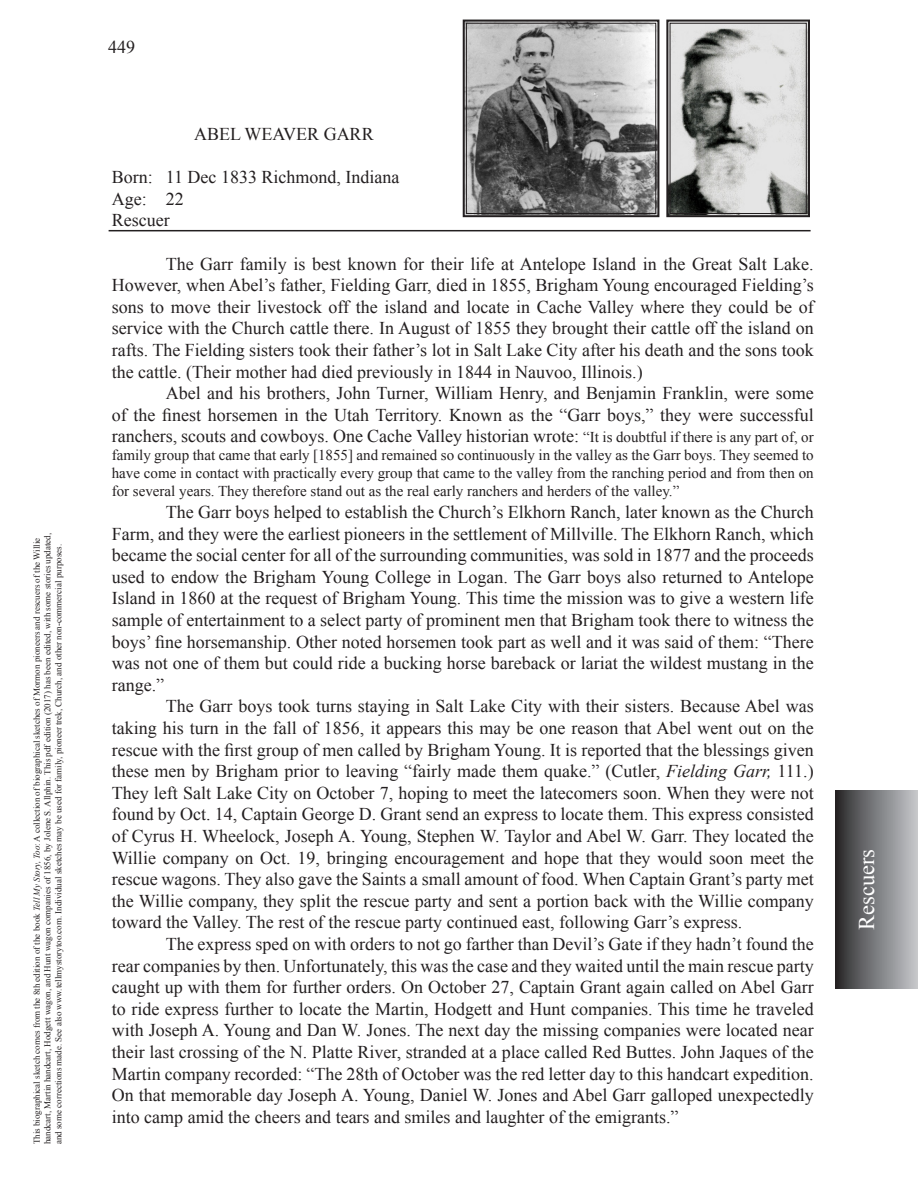
<style>
.page{position:relative;width:918px;height:1188px;background:#fff}
.page>*{position:absolute;margin:0;border:0;box-sizing:border-box;transform-origin:0 0}
.t1{font:22.5px "Times New Roman";color:#fff}
.t2{font:18px/21.6px "Times New Roman";color:#231f20;text-align:justify}
.t3{font:15px/18px "Times New Roman";color:#231f20;text-align:justify}
.t4{font:9px/10.8px "Times New Roman";color:#231f20}
.s1{font-style:italic}
.s2{font-size:15px}
</style>
<div class="page">
<div style="left:836px;top:791px;width:82px;height:197px;background:linear-gradient(to right,#2d2d2e,#c7c9cd)"></div>
<hr style="left:109px;top:230px;width:702px;height:1px;background:#231f20">
<svg style="left:462px;top:19px;width:348px;height:199px;background:#999998"></svg>
<div style="left:466px;top:23px;width:190px;height:191px;border:1px solid #231f20"></div>
<p class="t4" style="left:31px;top:1144px;width:613px;rotate:-90deg">This biographical sketch comes from the 8th edition of the book <span class="s1">Tell My Story, Too</span>: A collection of biographical sketches of Mormon pioneers and rescuers of the Willie handcart, Martin handcart, Hodgett wagon, and Hunt wagon companies of 1856, by Jolene S. Allphin. This pdf edition (2017) has been edited, with some stories updated, and some corrections made. See also www.tellmystorytoo.com. Individual sketches may be used for family, pioneer trek, Church, and other non-commercial purposes.</p>
<p class="t2" style="left:108px;top:36px;width:28px">449</p>
<p class="t2" style="left:194px;top:123px;width:181px">ABEL WEAVER GARR</p>
<p class="t2" style="left:112px;top:166px;width:289px">Born: 11 Dec 1833 Richmond, Indiana</p>
<p class="t2" style="left:112px;top:188px;width:73px">Age: 22</p>
<p class="t2" style="left:112px;top:209px;width:59px">Rescuer</p>
<p class="t2" style="left:112px;top:252px;width:704px;text-indent:54px">The Garr family is best known for their life at Antelope Island in the Great Salt Lake.<br>However, when Abel’s father, Fielding Garr, died in 1855, Brigham Young encouraged Fielding’s sons to move their livestock off the island and locate in Cache Valley where they could be of service with the Church cattle there. In August of 1855 they brought their cattle off the island on rafts. The Fielding sisters took their father’s lot in Salt Lake City after his death and the sons took the cattle. (Their mother had died previously in 1844 in Nauvoo, Illinois.)</p>
<p class="t2" style="left:112px;top:382px;width:704px;text-indent:54px">Abel and his brothers, John Turner, William Henry, and Benjamin Franklin, were some of the finest horsemen in the Utah Territory. Known as the “Garr boys,” they were successful ranchers, scouts and cowboys. One Cache Valley historian wrote: <span class="s2">“It is doubtful if there is any part of, or</span></p>
<p class="t3" style="left:112px;top:446px;width:704px">family group that came that early [1855] and remained so continuously in the valley as the Garr boys. They seemed to have come in contact with practically every group that came to the valley from the ranching period and from then on for several years. They therefore stand out as the real early ranchers and herders of the valley.”</p>
<p class="t2" style="left:112px;top:501px;width:704px;text-indent:54px">The Garr boys helped to establish the Church’s Elkhorn Ranch, later known as the Church Farm, and they were the earliest pioneers in the settlement of Millville. The Elkhorn Ranch, which became the social center for all of the surrounding communities, was sold in 1877 and the proceeds used to endow the Brigham Young College in Logan. The Garr boys also returned to Antelope Island in 1860 at the request of Brigham Young. This time the mission was to give a western life sample of entertainment to a select party of prominent men that Brigham took there to witness the boys’ fine horsemanship. Other noted horsemen took part as well and it was said of them: “There was not one of them but could ride a bucking horse bareback or lariat the wildest mustang in the range.”</p>
<p class="t2" style="left:112px;top:695px;width:704px;text-indent:54px">The Garr boys took turns staying in Salt Lake City with their sisters. Because Abel was taking his turn in the fall of 1856, it appears this may be one reason that Abel went out on the rescue with the first group of men called by Brigham Young. It is reported that the blessings given these men by Brigham prior to leaving “fairly made them quake.” (Cutler, <span class="s1">Fielding Garr,</span> 111.)<br>They left Salt Lake City on October 7, hoping to meet the latecomers soon. When they were not found by Oct. 14, Captain George D. Grant send an express to locate them. This express consisted of Cyrus H. Wheelock, Joseph A. Young, Stephen W. Taylor and Abel W. Garr. They located the Willie company on Oct. 19, bringing encouragement and hope that they would soon meet the rescue wagons. They also gave the Saints a small amount of food. When Captain Grant’s party met the Willie company, they split the rescue party and sent a portion back with the Willie company toward the Valley. The rest of the rescue party continued east, following Garr’s express.</p>
<p class="t2" style="left:112px;top:933px;width:704px;text-indent:54px">The express sped on with orders to not go farther than Devil’s Gate if they hadn’t found the rear companies by then. Unfortunately, this was the case and they waited until the main rescue party caught up with them for further orders. On October 27, Captain Grant again called on Abel Garr to ride express further to locate the Martin, Hodgett and Hunt companies. This time he traveled with Joseph A. Young and Dan W. Jones. The next day the missing companies were located near their last crossing of the N. Platte River, stranded at a place called Red Buttes. John Jaques of the Martin company recorded: “The 28th of October was the red letter day to this handcart expedition.<br>On that memorable day Joseph A. Young, Daniel W. Jones and Abel Garr galloped unexpectedly into camp amid the cheers and tears and smiles and laughter of the emigrants.”</p>
<p class="t1" style="left:851px;top:930px;width:83px;rotate:-90deg">Rescuers</p>
</div>
